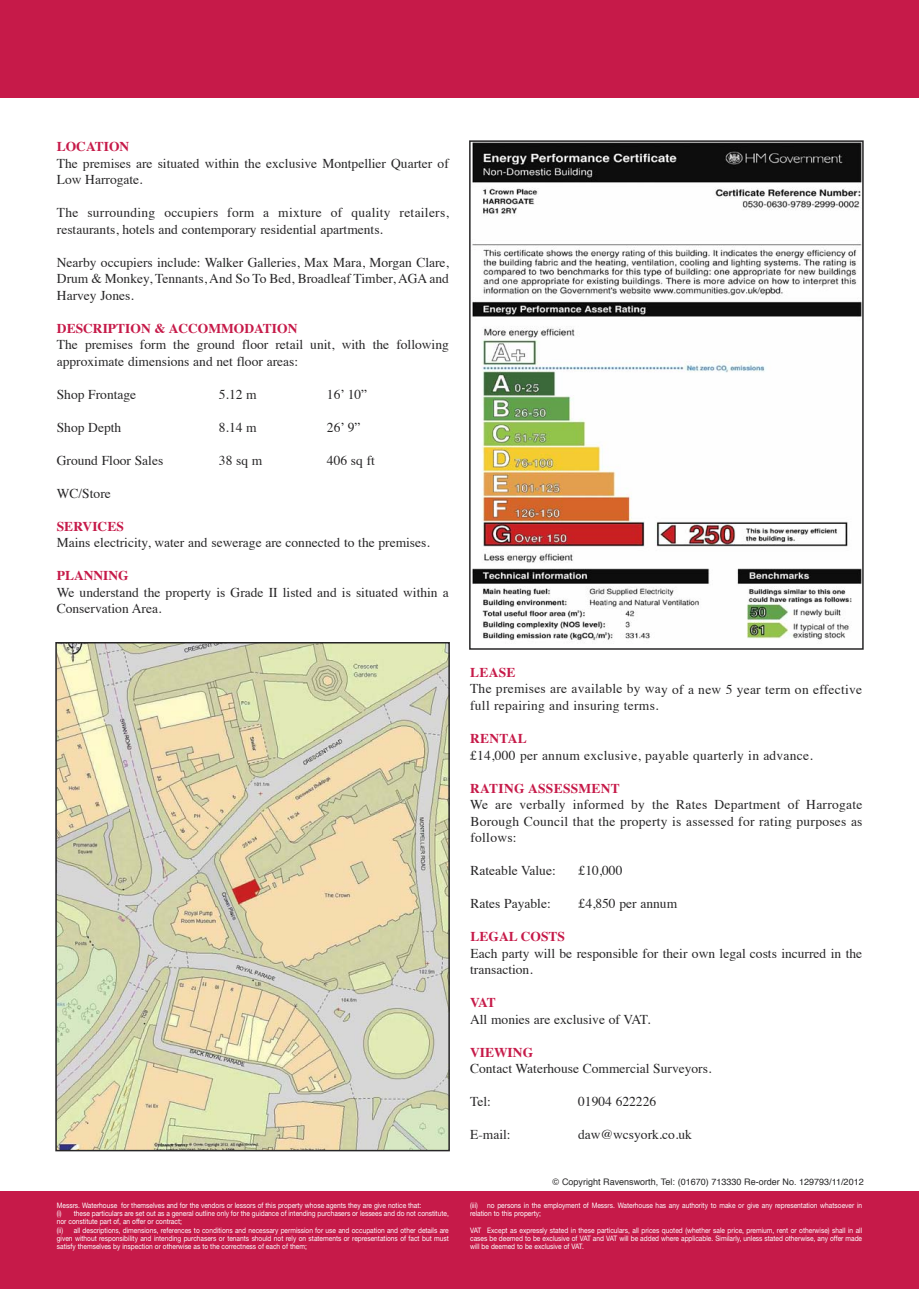
<style>
.page{position:relative;width:919px;height:1289px;background:#fff}
.page>*{position:absolute;margin:0;border:0;box-sizing:border-box;transform-origin:0 0}
.t1{font:13.5px/16.5px "Times";color:#272627}
.t2{font:13.5px/16.5px "Times";letter-spacing:.02em;color:#272627}
.t3{font:700 13.5px "Times";color:#c61a49}
.t4{font:700 13.5px "Times";letter-spacing:.02em;color:#c61a49}
.t5{font:9px "Helvetica";color:#272627}
.t6{font:7.5px/8.2px "Helvetica Neue";color:#fff;scale:.88 1}
</style>
<div class="page">
<div style="left:0;top:0;width:918px;height:98px;background:#c61a49"></div>
<div style="left:0;top:1191px;width:918px;height:97px;background:#c61a49"></div>
<img style="left:58px;top:645px;width:389px;height:503px">
<div style="left:55px;top:642px;width:395px;height:509px;border:2px solid #272627"></div>
<img style="left:472px;top:143px;width:388px;height:498px">
<div style="left:469px;top:140px;width:394px;height:509px;border:2px solid #272627"></div>
<p class="t3" style="left:57px;top:141px;width:74px">LOCATION</p>
<p class="t1" style="left:57px;top:156px;width:393px">The premises are situated within the exclusive Montpellier Quarter of<br>Low Harrogate.</p>
<p class="t1" style="left:57px;top:205px;width:393px">The surrounding occupiers form a mixture of quality retailers, restaurants, hotels and contemporary residential apartments.</p>
<p class="t1" style="left:57px;top:255px;width:393px;text-align:justify">Nearby occupiers include: Walker Galleries, Max Mara, Morgan Clare, Drum &amp; Monkey, Tennants, And So To Bed, Broadleaf Timber, AGA and Harvey Jones.</p>
<p class="t3" style="left:57px;top:322px;width:242px">DESCRIPTION &amp; ACCOMMODATION</p>
<p class="t1" style="left:57px;top:337px;width:393px">The premises form the ground floor retail unit, with the following approximate dimensions and net floor areas:</p>
<p class="t1" style="left:57px;top:387px;width:81px">Shop Frontage</p>
<p class="t1" style="left:219px;top:387px;width:39px">5.12 m</p>
<p class="t1" style="left:327px;top:387px;width:42px">16’ 10”</p>
<p class="t1" style="left:57px;top:420px;width:66px">Shop Depth</p>
<p class="t1" style="left:219px;top:420px;width:39px">8.14 m</p>
<p class="t1" style="left:327px;top:420px;width:35px">26’ 9”</p>
<p class="t1" style="left:57px;top:453px;width:108px">Ground Floor Sales</p>
<p class="t1" style="left:219px;top:453px;width:45px">38 sq m</p>
<p class="t1" style="left:327px;top:453px;width:49px">406 sq ft</p>
<p class="t1" style="left:57px;top:486px;width:56px">WC/Store</p>
<p class="t3" style="left:57px;top:520px;width:69px">SERVICES</p>
<p class="t1" style="left:57px;top:535px;width:374px">Mains electricity, water and sewerage are connected to the premises.</p>
<p class="t3" style="left:57px;top:570px;width:73px">PLANNING</p>
<p class="t1" style="left:57px;top:585px;width:393px">We understand the property is Grade II listed and is situated within a<br>Conservation Area.</p>
<p class="t3" style="left:470px;top:666px;width:47px">LEASE</p>
<p class="t2" style="left:470px;top:681px;width:393px">The premises are available by way of a new 5 year term on effective full repairing and insuring terms.</p>
<p class="t3" style="left:470px;top:733px;width:58px">RENTAL</p>
<p class="t2" style="left:470px;top:748px;width:344px">£14,000 per annum exclusive, payable quarterly in advance.</p>
<p class="t4" style="left:470px;top:782px;width:151px">RATING ASSESSMENT</p>
<p class="t1" style="left:470px;top:797px;width:394px;text-align:justify">We are verbally informed by the Rates Department of Harrogate Borough Council that the property is assessed for rating purposes as follows:</p>
<p class="t1" style="left:470px;top:863px;width:87px">Rateable Value:</p>
<p class="t1" style="left:578px;top:863px;width:45px">£10,000</p>
<p class="t1" style="left:470px;top:896px;width:82px">Rates Payable:</p>
<p class="t1" style="left:578px;top:896px;width:100px">£4,850 per annum</p>
<p class="t3" style="left:470px;top:930px;width:96px">LEGAL COSTS</p>
<p class="t1" style="left:470px;top:945px;width:393px">Each party will be responsible for their own legal costs incurred in the transaction.</p>
<p class="t3" style="left:470px;top:997px;width:27px">VAT</p>
<p class="t1" style="left:470px;top:1012px;width:182px">All monies are exclusive of VAT.</p>
<p class="t3" style="left:470px;top:1046px;width:65px">VIEWING</p>
<p class="t1" style="left:470px;top:1061px;width:243px">Contact Waterhouse Commercial Surveyors.</p>
<p class="t1" style="left:470px;top:1094px;width:22px">Tel:</p>
<p class="t1" style="left:578px;top:1094px;width:79px">01904 622226</p>
<p class="t1" style="left:470px;top:1127px;width:42px">E-mail:</p>
<p class="t1" style="left:578px;top:1127px;width:115px">daw@wcsyork.co.uk</p>
<p class="t5" style="left:552px;top:1178px;width:312px">© Copyright Ravensworth, Tel: (01670) 713330 Re-order No. 129793/11/2012</p>
<p class="t6" style="left:57px;top:1201px;width:447px">Messrs. Waterhouse for themselves and for the vendors or lessors of this property whose agents they are give notice that:<br>(i) these particulars are set out as a general outline only for the guidance of intending purchasers or lessees and do not constitute, nor constitute part of, an offer or contract;<br>(ii) all descriptions, dimensions, references to conditions and necessary permission for use and occupation and other details are given without responsibility and intending purchasers or tenants should not rely on statements or representations of fact but must satisfy themselves by inspection or otherwise as to the correctness of each of them;</p>
<p class="t6" style="left:470px;top:1201px;width:447px">(iii) no persons in the employment of Messrs. Waterhouse has any authority to make or give any representation whatsoever in relation to this property;</p>
<p class="t6" style="left:470px;top:1226px;width:447px;text-align:justify">VAT Except as expressly stated in these particulars, all prices quoted (whether sale price, premium, rent or otherwise) shall in all cases be deemed to be exclusive of VAT and VAT will be added where applicable. Similarly, unless stated otherwise, any offer made will be deemed to be exclusive of VAT.</p>
</div>
